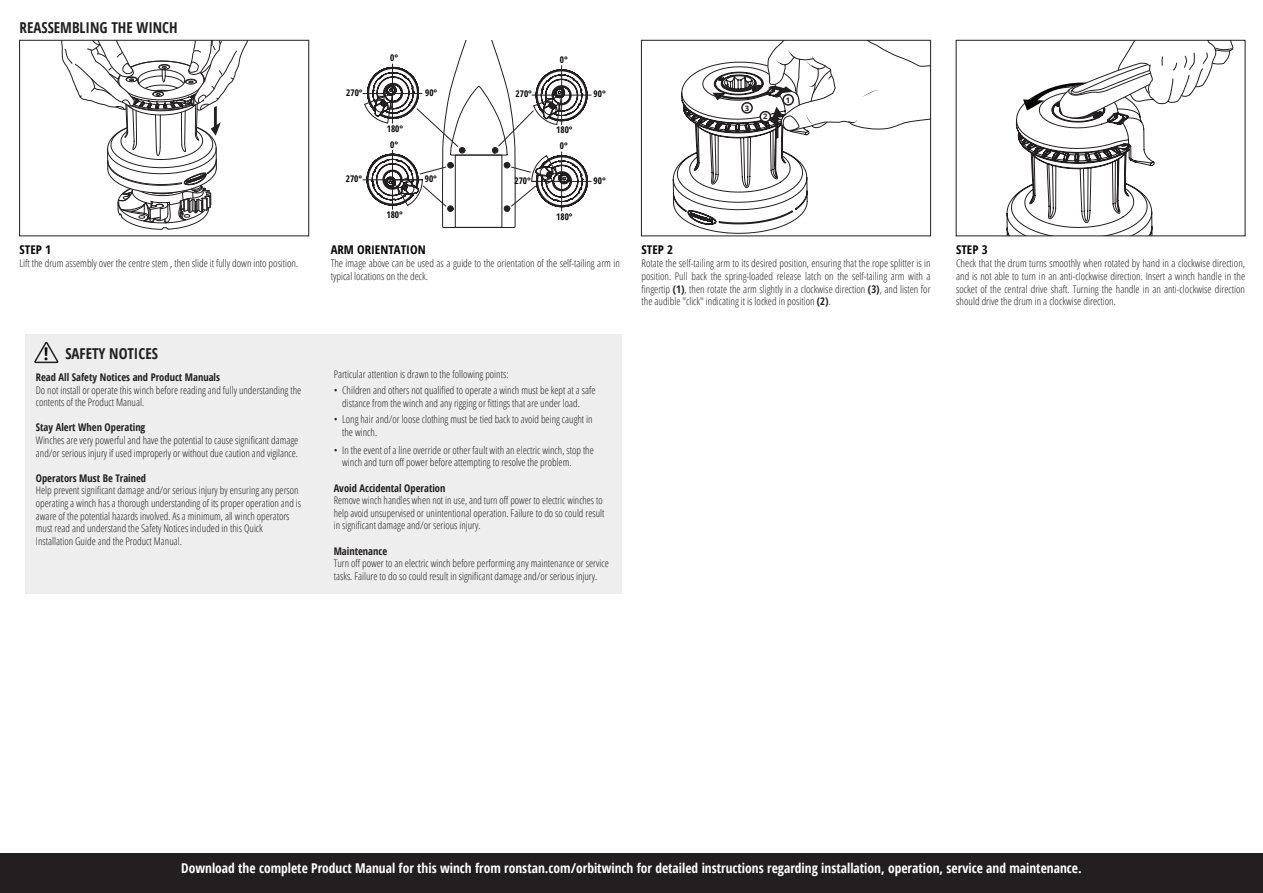
<style>
.page{position:relative;width:1263px;height:893px;background:#fff}
.page>*{position:absolute;margin:0;border:0;box-sizing:border-box;transform-origin:0 0}
.t1{font:700 condensed 17.55px "Open Sans";color:#040503}
.t2{font:700 condensed 15px "Open Sans";color:#231f20}
.t3{font:700 condensed 13.5px "Open Sans";color:#fff}
.t4{font:700 condensed 12px "Open Sans";color:#040503;scale:1.06 1}
.t5{font:300 condensed 10.5px/12.6px "Open Sans";color:#231f20}
.t6{font:700 condensed 10.5px "Open Sans";color:#231f20}
.t7{font:700 condensed 9.15px "Open Sans";color:#040503}
.t8{font:700 7.65px "Open Sans";color:#231f20}
.s1{font-weight:700}
</style>
<div class="page">
<div style="left:25px;top:334px;width:597px;height:260px;background:#eeeeef"></div>
<div style="left:0;top:853px;width:1263px;height:40px;background:#231f20"></div>
<svg style="left:34px;top:341px;width:25px;height:23px"></svg>
<svg style="left:363px;top:40px;width:228px;height:188px"></svg>
<div style="left:19px;top:40px;width:290px;height:196px;border:1px solid #231f20"></div>
<svg style="left:56px;top:39px;width:192px;height:191px"></svg>
<div style="left:641px;top:40px;width:290px;height:196px;border:1px solid #231f20"></div>
<svg style="left:673px;top:40px;width:257px;height:194px"></svg>
<svg style="left:1006px;top:42px;width:227px;height:192px"></svg>
<div style="left:956px;top:40px;width:289px;height:196px;border:1px solid #231f20"></div>
<h2 class="t2" style="left:20px;top:17px;width:160px">REASSEMBLING THE WINCH</h2>
<p class="t4" style="left:20px;top:242px;width:31px">STEP 1</p>
<p class="t5" style="left:20px;top:257px;width:280px">Lift the drum assembly over the centre stem , then slide it fully down into position.</p>
<h1 class="t1" style="left:44px;top:342px;width:6px">!</h1>
<h2 class="t2" style="left:65px;top:343px;width:94px">SAFETY NOTICES</h2>
<p class="t6" style="left:36px;top:370px;width:186px">Read All Safety Notices and Product Manuals</p>
<p class="t5" style="left:36px;top:383px;width:267px">Do not install or operate this winch before reading and fully understanding the contents of the Product Manual.</p>
<p class="t6" style="left:36px;top:420px;width:111px">Stay Alert When Operating</p>
<p class="t5" style="left:36px;top:433px;width:264px">Winches are very powerful and have the potential to cause significant damage and/or serious injury if used improperly or without due caution and vigilance.</p>
<p class="t6" style="left:36px;top:471px;width:112px">Operators Must Be Trained</p>
<p class="t5" style="left:36px;top:484px;width:267px">Help prevent significant damage and/or serious injury by ensuring any person operating a winch has a thorough understanding of its proper operation and is aware of the potential hazards involved. As a minimum, all winch operators must read and understand the Safety Notices included in this Quick Installation Guide and the Product Manual.</p>
<p class="t7" style="left:346px;top:86px;width:18px">270°</p>
<p class="t7" style="left:346px;top:173px;width:18px">270°</p>
<p class="t7" style="left:390px;top:51px;width:9px">0°</p>
<p class="t7" style="left:387px;top:123px;width:18px">180°</p>
<p class="t7" style="left:390px;top:138px;width:9px">0°</p>
<p class="t7" style="left:386px;top:209px;width:18px">180°</p>
<p class="t7" style="left:425px;top:86px;width:14px">90°</p>
<p class="t7" style="left:425px;top:173px;width:14px">90°</p>
<p class="t7" style="left:516px;top:88px;width:18px">270°</p>
<p class="t7" style="left:514px;top:174px;width:18px">270°</p>
<p class="t7" style="left:560px;top:53px;width:9px">0°</p>
<p class="t7" style="left:556px;top:124px;width:18px">180°</p>
<p class="t7" style="left:560px;top:140px;width:9px">0°</p>
<p class="t7" style="left:556px;top:210px;width:18px">180°</p>
<p class="t7" style="left:594px;top:88px;width:14px">90°</p>
<p class="t7" style="left:594px;top:174px;width:14px">90°</p>
<p class="t4" style="left:331px;top:242px;width:91px">ARM ORIENTATION</p>
<p class="t5" style="left:331px;top:257px;width:291px">The image above can be used as a guide to the orientation of the self-tailing arm in typical locations on the deck.</p>
<p class="t8" style="left:745px;top:102px;width:6px">3</p>
<p class="t8" style="left:763px;top:111px;width:6px">2</p>
<p class="t8" style="left:786px;top:94px;width:6px">1</p>
<p class="t4" style="left:641px;top:242px;width:31px">STEP 2</p>
<p class="t5" style="left:641px;top:257px;width:291px;text-align:justify">Rotate the self-tailing arm to its desired position, ensuring that the rope splitter is in position. Pull back the spring-loaded release latch on the self-tailing arm with a fingertip <span class="s1">(1)</span>, then rotate the arm slightly in a clockwise direction <span class="s1">(3)</span>, and listen for the audible "click" indicating it is locked in position <span class="s1">(2)</span>.</p>
<p class="t5" style="left:334px;top:367px;width:176px">Particular attention is drawn to the following points:</p>
<p class="t5" style="left:342px;top:384px;width:255px;text-indent:-9px">• Children and others not qualified to operate a winch must be kept at a safe distance from the winch and any rigging or fittings that are under load.</p>
<p class="t5" style="left:342px;top:413px;width:252px;text-indent:-9px">• Long hair and/or loose clothing must be tied back to avoid being caught in the winch.</p>
<p class="t5" style="left:342px;top:443px;width:253px;text-indent:-9px">• In the event of a line override or other fault with an electric winch, stop the winch and turn off power before attempting to resolve the problem.</p>
<p class="t6" style="left:334px;top:480px;width:113px">Avoid Accidental Operation</p>
<p class="t5" style="left:334px;top:494px;width:272px">Remove winch handles when not in use, and turn off power to electric winches to help avoid unsupervised or unintentional operation. Failure to do so could result in significant damage and/or serious injury.</p>
<p class="t6" style="left:334px;top:543px;width:55px">Maintenance</p>
<p class="t5" style="left:334px;top:557px;width:277px">Turn off power to an electric winch before performing any maintenance or service tasks. Failure to do so could result in significant damage and/or serious injury.</p>
<p class="t4" style="left:956px;top:242px;width:31px">STEP 3</p>
<p class="t5" style="left:956px;top:257px;width:290px;text-align:justify">Check that the drum turns smoothly when rotated by hand in a clockwise direction, and is not able to turn in an anti-clockwise direction. Insert a winch handle in the socket of the central drive shaft. Turning the handle in an anti-clockwise direction should drive the drum in a clockwise direction.</p>
<p class="t3" style="left:181px;top:859px;width:902px">Download the complete Product Manual for this winch from ronstan.com/orbitwinch for detailed instructions regarding installation, operation, service and maintenance.</p>
</div>
